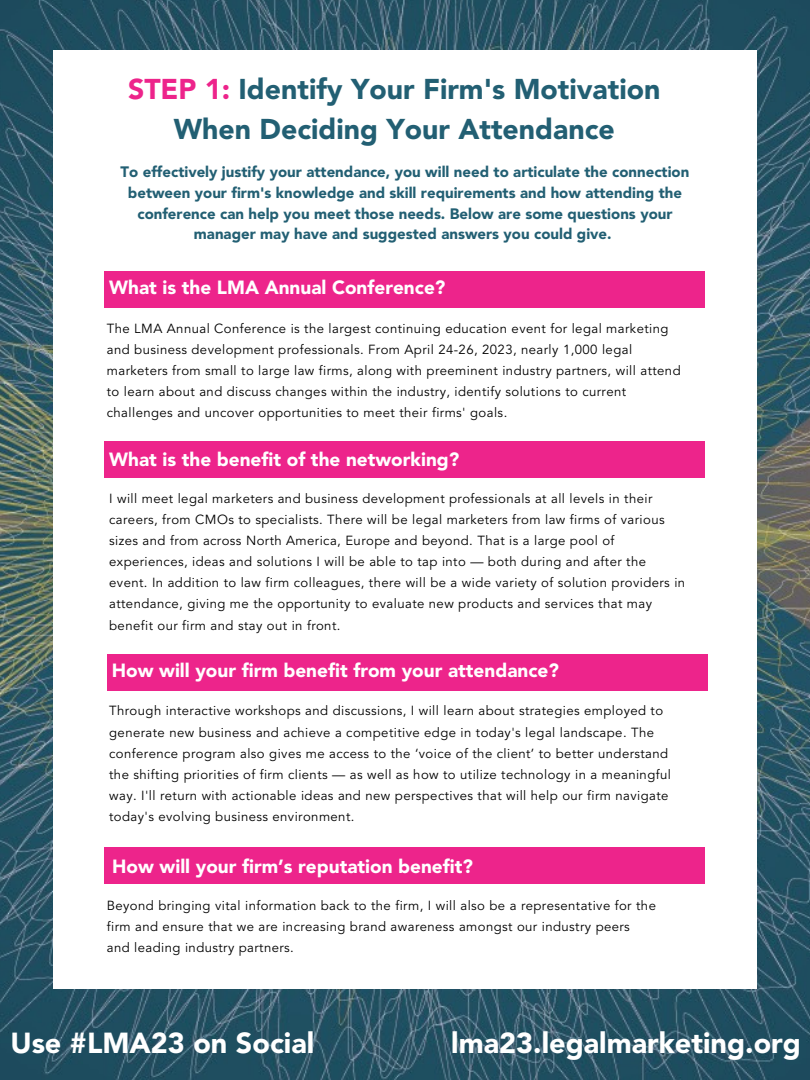
<style>
.page{position:relative;width:810px;height:1080px;background:#fff}
.page>*{position:absolute;margin:0;border:0;box-sizing:border-box;transform-origin:0 0}
.t1{font:900 28.75px "Avenir LT Std";color:#fff}
.t2{font:900 28.44px/39.4px "Avenir LT Std";color:#225f73;text-align:center}
.t3{font:900 18.94px "Avenir LT Std";color:#fff}
.t4{font:900 15px/20.6px "Avenir LT Std";color:#225f73;text-align:center}
.t5{font:13.12px/21.1px "Avenir LT Std";letter-spacing:.03em;color:#000}
.s1{color:#ed248b}
</style>
<div class="page">
<img style="left:0;top:0;width:810px;height:1080px">
<div style="left:53px;top:50px;width:704px;height:938px;background:#fff"></div>
<div style="left:105px;top:271px;width:600px;height:37px;background:#ed248b"></div>
<div style="left:105px;top:441px;width:600px;height:36px;background:#ed248b"></div>
<div style="left:107px;top:655px;width:601px;height:36px;background:#ed248b"></div>
<div style="left:105px;top:847px;width:600px;height:36px;background:#ed248b"></div>
<h2 class="t2" style="left:128px;top:72px;width:534px"><span class="s1">STEP 1:</span> Identify Your Firm's Motivation<br>When Deciding Your Attendance</h2>
<p class="t4" style="left:121px;top:163px;width:570px">To effectively justify your attendance, you will need to articulate the connection between your firm's knowledge and skill requirements and how attending the conference can help you meet those needs. Below are some questions your manager may have and suggested answers you could give.</p>
<h3 class="t3" style="left:109px;top:280px;width:338px">What is the LMA Annual Conference?</h3>
<p class="t5" style="left:107px;top:319px;width:575px">The LMA Annual Conference is the largest continuing education event for legal marketing and business development professionals. From April 24-26, 2023, nearly 1,000 legal marketers from small to large law firms, along with preeminent industry partners, will attend to learn about and discuss changes within the industry, identify solutions to current challenges and uncover opportunities to meet their firms' goals.</p>
<h3 class="t3" style="left:109px;top:452px;width:352px">What is the benefit of the networking?</h3>
<p class="t5" style="left:109px;top:489px;width:578px">I will meet legal marketers and business development professionals at all levels in their careers, from CMOs to specialists. There will be legal marketers from law firms of various sizes and from across North America, Europe and beyond. That is a large pool of experiences, ideas and solutions I will be able to tap into — both during and after the event. In addition to law firm colleagues, there will be a wide variety of solution providers in attendance, giving me the opportunity to evaluate new products and services that may benefit our firm and stay out in front.</p>
<h3 class="t3" style="left:112px;top:663px;width:449px">How will your firm benefit from your attendance?</h3>
<p class="t5" style="left:109px;top:702px;width:563px">Through interactive workshops and discussions, I will learn about strategies employed to generate new business and achieve a competitive edge in today's legal landscape. The conference program also gives me access to the ‘voice of the client’ to better understand the shifting priorities of firm clients — as well as how to utilize technology in a meaningful way. I'll return with actionable ideas and new perspectives that will help our firm navigate today's evolving business environment.</p>
<h3 class="t3" style="left:112px;top:858px;width:362px">How will your firm’s reputation benefit?</h3>
<p class="t5" style="left:107px;top:896px;width:551px">Beyond bringing vital information back to the firm, I will also be a representative for the firm and ensure that we are increasing brand awareness amongst our industry peers and leading industry partners.</p>
<h1 class="t1" style="left:10px;top:1031px;width:305px">Use #LMA23 on Social</h1>
<h1 class="t1" style="left:451px;top:1031px;width:351px">lma23.legalmarketing.org</h1>
</div>
